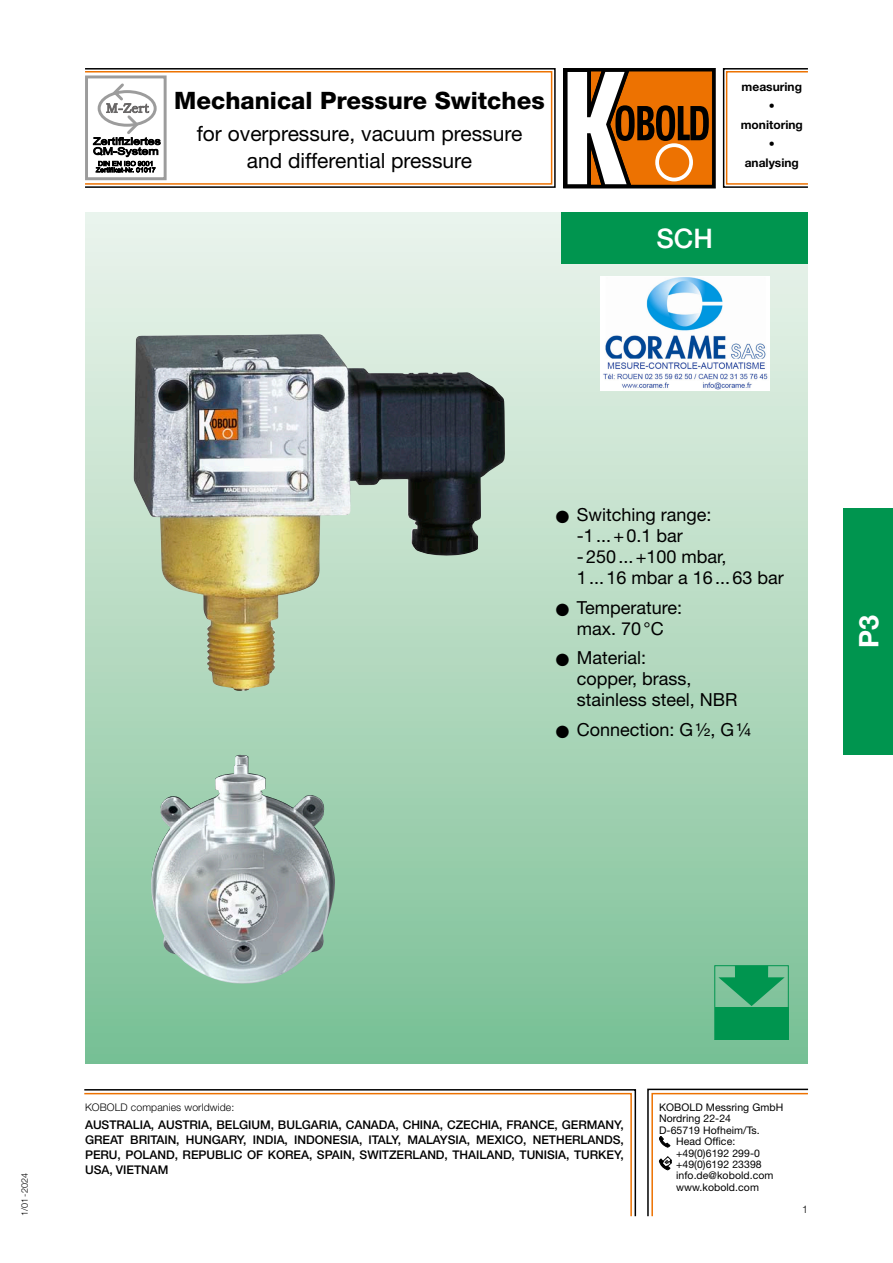
<style>
.page{position:relative;width:893px;height:1263px;background:#fff}
.page>*{position:absolute;margin:0;border:0;box-sizing:border-box;transform-origin:0 0}
.t1{font:500 27px "Helvetica Neue LT Std";color:#fff}
.t2{font:700 27px "Helvetica Neue LT Std";color:#fff}
.t3{font:800 24px "Helvetica Neue LT Std";color:#000}
.t4{font:21px/27px "Helvetica Neue LT Std";color:#000;text-align:center}
.t5{font:18px/21px "Helvetica Neue LT Std";color:#000}
.t6{font:500 12px/15px "Helvetica Neue LT Std";letter-spacing:-.005em;color:#000;text-align:justify}
.t7{font:700 12px/19px "Helvetica Neue LT Std";color:#000;text-align:center}
.t8{font:10.5px "Helvetica Neue LT Std";letter-spacing:.005em;color:#000}
.t9{font:300 10.5px "Helvetica Neue LT Std";letter-spacing:.01em;color:#000}
.t10{font:300 9px "Helvetica Neue LT Std";color:#000}
</style>
<div class="page">
<div style="left:85px;top:213px;width:723px;height:850px;background:linear-gradient(to bottom,#eef5ee,#7ac095)"></div>
<div style="left:84px;top:71px;width:468px;height:114px;border:2px solid #ed7201"></div>
<div style="left:726px;top:71px;width:83px;height:114px;border:2px solid #ed7201"></div>
<div style="left:84px;top:68px;width:472px;height:120px;border:2px solid #000"></div>
<div style="left:723px;top:68px;width:86px;height:120px;border:2px solid #000"></div>
<svg style="left:563px;top:68px;width:149px;height:120px"></svg>
<div style="left:655px;top:143px;width:38px;height:38px;border:4px solid #fff;border-radius:50%"></div>
<div style="left:85px;top:75px;width:82px;height:105px;border:3px solid #9c9c9c"></div>
<svg style="left:93px;top:83px;width:68px;height:90px"></svg>
<div style="left:714px;top:965px;width:75px;height:75px;border:1px solid #00954f"></div>
<svg style="left:718px;top:966px;width:67px;height:40px;background:#41ac76"></svg>
<div style="left:715px;top:1007px;width:73px;height:33px;background:#00954f"></div>
<div style="left:561px;top:213px;width:247px;height:51px;background:#00954f"></div>
<svg style="left:84px;top:1089px;width:553px;height:128px"></svg>
<div style="left:843px;top:508px;width:50px;height:247px;background:#00954f"></div>
<img style="left:134px;top:335px;width:371px;height:356px">
<img style="left:138px;top:755px;width:197px;height:230px">
<svg style="left:647px;top:1088px;width:162px;height:129px"></svg>
<img style="left:600px;top:276px;width:170px;height:114px">
<svg style="left:556px;top:510px;width:13px;height:13px"></svg>
<svg style="left:556px;top:603px;width:13px;height:13px"></svg>
<svg style="left:556px;top:653px;width:13px;height:13px"></svg>
<svg style="left:556px;top:725px;width:13px;height:13px"></svg>
<h2 class="t3" style="left:174px;top:87px;width:372px">Mechanical Pressure Switches</h2>
<h3 class="t4" style="left:197px;top:119px;width:327px">for overpressure, vacuum pressure and differential pressure</h3>
<h1 class="t1" style="left:656px;top:222px;width:58px">SCH</h1>
<p class="t7" style="left:741px;top:77px;width:64px">measuring • monitoring • analysing</p>
<h3 class="t5" style="left:577px;top:504px;width:208px">Switching range: -1...+0.1 bar -250...+100 mbar,<br>1...16 mbar a 16...63 bar</h3>
<h3 class="t5" style="left:577px;top:596px;width:107px">Temperature: max. 70°C</h3>
<h3 class="t5" style="left:577px;top:647px;width:162px">Material:<br>copper, brass, stainless steel, NBR</h3>
<h3 class="t5" style="left:577px;top:718px;width:176px">Connection: G½, G¼</h3>
<h1 class="t2" style="left:852px;top:648px;width:35px;rotate:-90deg">P3</h1>
<p class="t10" style="left:19px;top:1216px;width:45px;rotate:-90deg">1/01-2024</p>
<p class="t9" style="left:85px;top:1101px;width:151px">KOBOLD companies worldwide:</p>
<p class="t6" style="left:85px;top:1117px;width:540px">AUSTRALIA, AUSTRIA, BELGIUM, BULGARIA, CANADA, CHINA, CZECHIA, FRANCE, GERMANY, GREAT BRITAIN, HUNGARY, INDIA, INDONESIA, ITALY, MALAYSIA, MEXICO, NETHERLANDS, PERU, POLAND, REPUBLIC</p>
<p class="t6" style="left:247px;top:1147px;width:39px">OF KOREA</p>
<p class="t6" style="left:309px;top:1147px;width:275px">, SPAIN, SWITZERLAND, THAILAND, TUNISIA, TURKEY</p>
<p class="t6" style="left:620px;top:1147px;width:5px">,</p>
<p class="t6" style="left:85px;top:1162px;width:85px">USA, VIETNAM</p>
<p class="t8" style="left:659px;top:1101px;width:126px">KOBOLD Messring GmbH</p>
<p class="t8" style="left:659px;top:1112px;width:74px">Nordring 22-24</p>
<p class="t8" style="left:659px;top:1124px;width:102px">D-65719 Hofheim/Ts.</p>
<p class="t8" style="left:676px;top:1135px;width:61px">Head Office:</p>
<p class="t8" style="left:676px;top:1146px;width:85px">+49(0)6192 299-0</p>
<p class="t8" style="left:676px;top:1158px;width:87px">+49(0)6192 23398</p>
<p class="t8" style="left:676px;top:1169px;width:99px">info.de@kobold.com</p>
<p class="t8" style="left:676px;top:1181px;width:84px">www.kobold.com</p>
<p class="t9" style="left:802px;top:1203px;width:7px">1</p>
</div>
